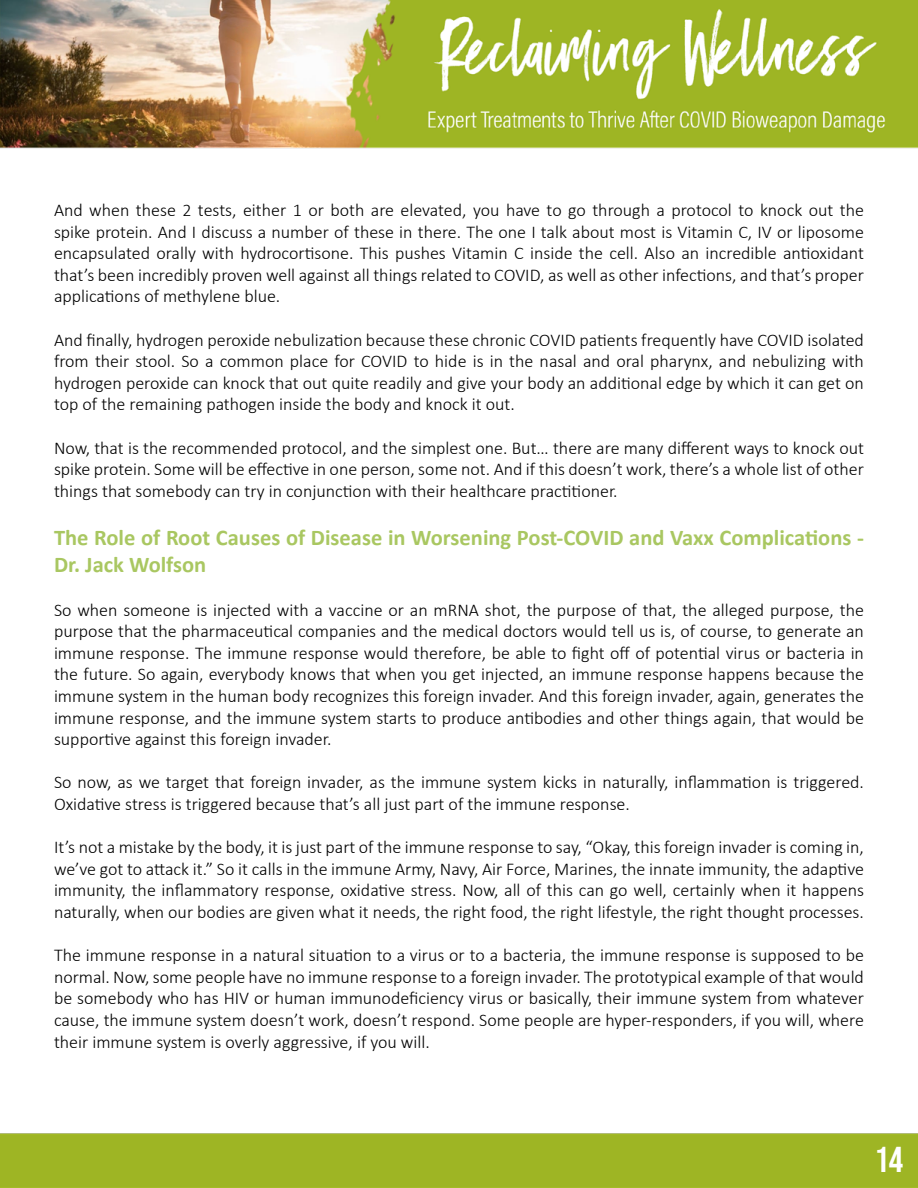
<style>
.page{position:relative;width:918px;height:1188px;background:#fff}
.page>*{position:absolute;margin:0;border:0;box-sizing:border-box;transform-origin:0 0}
.t1{font:36px "Bebas Neue";color:#fff}
.t2{font:700 22.5px/27px "Calibri";color:#a9c761}
.t3{font:300 18px/21.6px "Calibri";color:#000;text-align:justify}
</style>
<div class="page">
<img style="left:0;top:0;width:918px;height:1188px">
<p class="t3" style="left:54px;top:199px;width:812px">And when these 2 tests, either 1 or both are elevated, you have to go through a protocol to knock out the spike protein. And I discuss a number of these in there. The one I talk about most is Vitamin C, IV or liposome encapsulated orally with hydrocortisone. This pushes Vitamin C inside the cell. Also an incredible antioxidant that’s been incredibly proven well against all things related to COVID, as well as other infections, and that’s proper applications of methylene blue.</p>
<p class="t3" style="left:54px;top:329px;width:812px">And finally, hydrogen peroxide nebulization because these chronic COVID patients frequently have COVID isolated from their stool. So a common place for COVID to hide is in the nasal and oral pharynx, and nebulizing with hydrogen peroxide can knock that out quite readily and give your body an additional edge by which it can get on top of the remaining pathogen inside the body and knock it out.</p>
<p class="t3" style="left:54px;top:437px;width:812px">Now, that is the recommended protocol, and the simplest one. But… there are many different ways to knock out spike protein. Some will be effective in one person, some not. And if this doesn’t work, there’s a whole list of other things that somebody can try in conjunction with their healthcare practitioner.</p>
<p class="t2" style="left:54px;top:524px;width:812px">The Role of Root Causes of Disease in Worsening Post-COVID and Vaxx Complications -<br>Dr. Jack Wolfson</p>
<p class="t3" style="left:54px;top:599px;width:812px">So when someone is injected with a vaccine or an mRNA shot, the purpose of that, the alleged purpose, the purpose that the pharmaceutical companies and the medical doctors would tell us is, of course, to generate an immune response. The immune response would therefore, be able to fight off of potential virus or bacteria in the future. So again, everybody knows that when you get injected, an immune response happens because the immune system in the human body recognizes this foreign invader. And this foreign invader, again, generates the immune response, and the immune system starts to produce antibodies and other things again, that would be supportive against this foreign invader.</p>
<p class="t3" style="left:54px;top:771px;width:812px">So now, as we target that foreign invader, as the immune system kicks in naturally, inflammation is triggered.<br>Oxidative stress is triggered because that’s all just part of the immune response.</p>
<p class="t3" style="left:54px;top:836px;width:812px">It’s not a mistake by the body, it is just part of the immune response to say, “Okay, this foreign invader is coming in, we’ve got to attack it.” So it calls in the immune Army, Navy, Air Force, Marines, the innate immunity, the adaptive immunity, the inflammatory response, oxidative stress. Now, all of this can go well, certainly when it happens naturally, when our bodies are given what it needs, the right food, the right lifestyle, the right thought processes.</p>
<p class="t3" style="left:54px;top:944px;width:812px">The immune response in a natural situation to a virus or to a bacteria, the immune response is supposed to be normal. Now, some people have no immune response to a foreign invader. The prototypical example of that would be somebody who has HIV or human immunodeficiency virus or basically, their immune system from whatever cause, the immune system doesn’t work, doesn’t respond. Some people are hyper-responders, if you will, where their immune system is overly aggressive, if you will.</p>
<h1 class="t1" style="left:875px;top:1139px;width:30px">14</h1>
</div>
